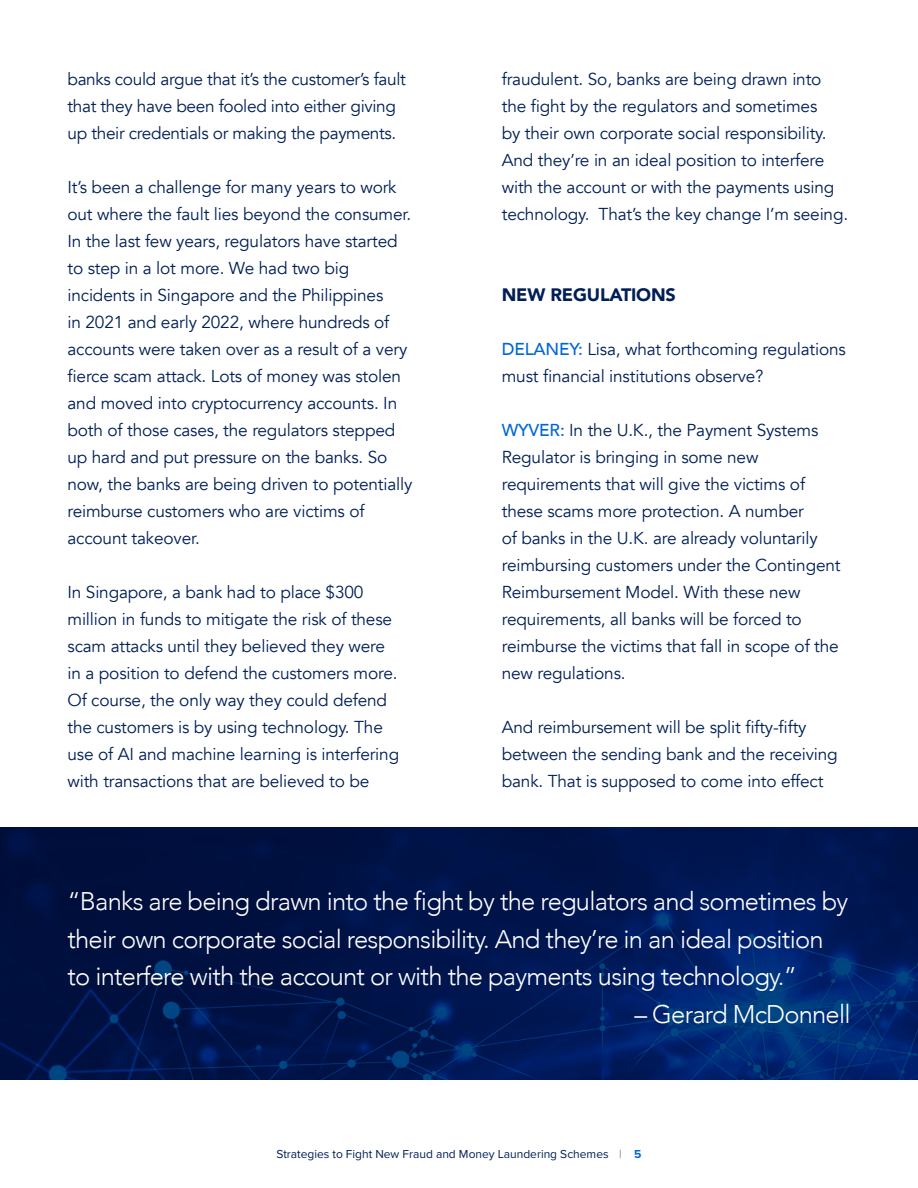
<style>
.page{position:relative;width:918px;height:1188px;background:#fff}
.page>*{position:absolute;margin:0;border:0;box-sizing:border-box;transform-origin:0 0}
.t1{font:300 25.5px/37.5px "Avenir";letter-spacing:-.03em;color:#fff}
.t2{font:900 18px "Avenir";letter-spacing:-.01em;color:#001f56}
.t3{font:17.25px/27px "Avenir";letter-spacing:-.01em;color:#001f56}
.t4{font:12px "Proxima Nova";color:#001f56}
.s1{font-weight:500;color:#0066d6}
.s2{font-family:"Proxima Nova T";font-weight:100}
.s3{font-weight:700;color:#0066d6}
</style>
<div class="page">
<img style="left:0;top:827px;width:918px;height:253px">
<p class="t3" style="left:68px;top:66px;width:340px">banks could argue that it’s the customer’s fault that they have been fooled into either giving up their credentials or making the payments.</p>
<p class="t3" style="left:68px;top:174px;width:346px">It’s been a challenge for many years to work out where the fault lies beyond the consumer.<br>In the last few years, regulators have started to step in a lot more. We had two big incidents in Singapore and the Philippines<br>in 2021 and early 2022, where hundreds of accounts were taken over as a result of a very fierce scam attack. Lots of money was stolen and moved into cryptocurrency accounts. In both of those cases, the regulators stepped up hard and put pressure on the banks. So now, the banks are being driven to potentially reimburse customers who are victims of account takeover.</p>
<p class="t3" style="left:68px;top:579px;width:333px">In Singapore, a bank had to place $300 million in funds to mitigate the risk of these scam attacks until they believed they were in a position to defend the customers more.<br>Of course, the only way they could defend the customers is by using technology. The use of AI and machine learning is interfering with transactions that are believed to be</p>
<p class="t3" style="left:502px;top:66px;width:348px">fraudulent. So, banks are being drawn into the fight by the regulators and sometimes<br>by their own corporate social responsibility.<br>And they’re in an ideal position to interfere with the account or with the payments using technology. That’s the key change I’m seeing.</p>
<p class="t2" style="left:502px;top:279px;width:176px">NEW REGULATIONS</p>
<p class="t3" style="left:502px;top:336px;width:346px"><span class="s1">DELANEY:</span> Lisa, what forthcoming regulations must financial institutions observe?</p>
<p class="t3" style="left:502px;top:417px;width:340px"><span class="s1">WYVER:</span> In the U.K., the Payment Systems Regulator is bringing in some new requirements that will give the victims of these scams more protection. A number<br>of banks in the U.K. are already voluntarily reimbursing customers under the Contingent Reimbursement Model. With these new requirements, all banks will be forced to reimburse the victims that fall in scope of the new regulations.</p>
<p class="t3" style="left:502px;top:714px;width:338px">And reimbursement will be split fifty-fifty between the sending bank and the receiving bank. That is supposed to come into effect</p>
<h1 class="t1" style="left:68px;top:883px;width:782px">“Banks are being drawn into the fight by the regulators and sometimes by their own corporate social responsibility. And they’re in an ideal position to interfere with the account or with the payments using technology.”</h1>
<h1 class="t1" style="left:634px;top:995px;width:218px">– Gerard McDonnell</h1>
<p class="t4" style="left:277px;top:1145px;width:366px">Strategies to Fight New Fraud and Money Laundering Schemes <span class="s2">|</span> <span class="s3">5</span></p>
</div>
